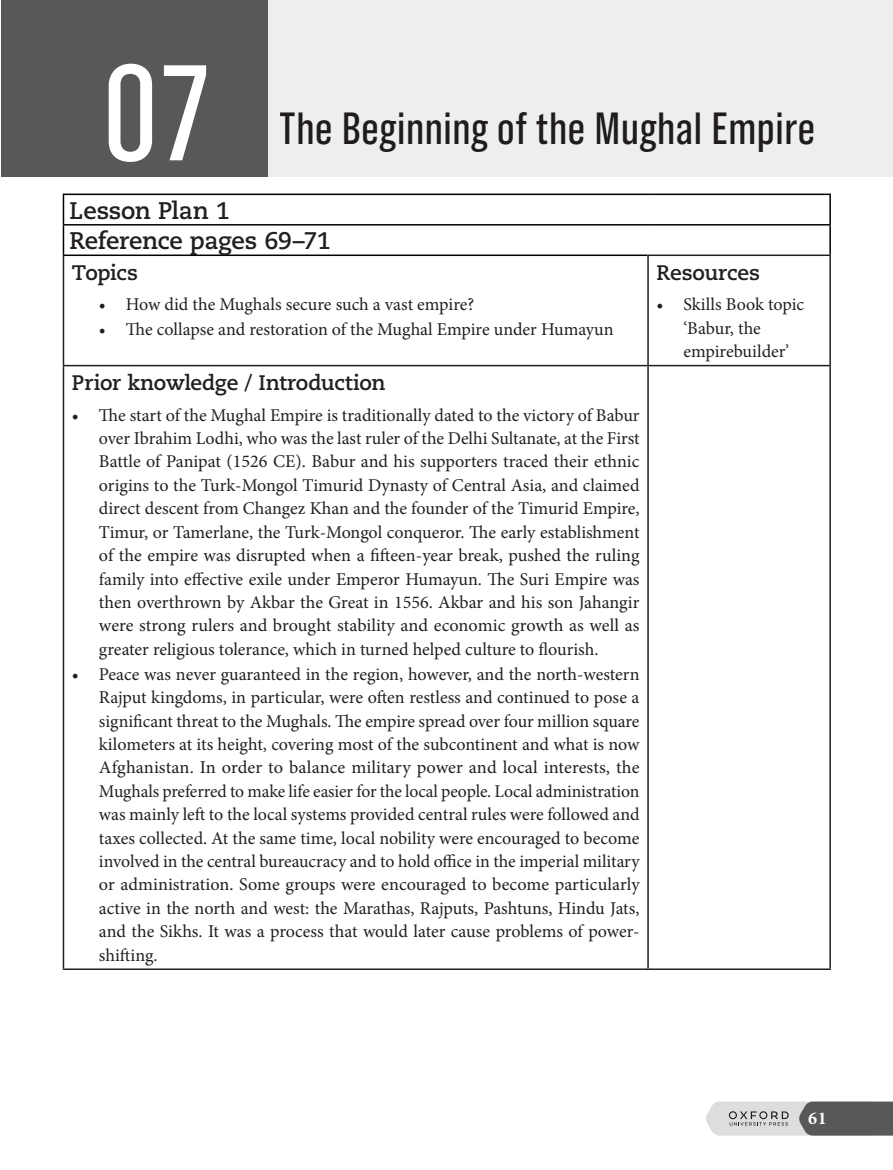
<style>
.page{position:relative;width:893px;height:1170px;background:#fff}
.page>*{position:absolute;margin:0;border:0;box-sizing:border-box;transform-origin:0 0}
.Ch_No{font:135.6px "Grotzec Head Condensed";color:#fff}
.t1{font:45px "Grotzec Head Condensed";color:#231f20}
.Heading_1{font:700 24px "Caecilia LT Std";letter-spacing:-.015em;color:#231f20}
.Heading_2{font:700 21px "Caecilia LT Std";letter-spacing:-.01em;color:#231f20}
.t2{font:18px/23.4px "Minion Pro";color:#231f20;text-align:justify}
.t3{font:700 18px "Minion Pro";color:#fff}
</style>
<div class="page">
<div style="left:1px;top:0;width:269px;height:177px;background:#57585a"></div>
<div style="left:268px;top:0;width:625px;height:177px;background:#eeeeef"></div>
<hr style="left:63px;top:256px;width:1px;height:109px;background:#231f20">
<hr style="left:63px;top:365px;width:585px;height:1px;background:#231f20">
<hr style="left:63px;top:366px;width:1px;height:602px;background:#231f20">
<hr style="left:63px;top:968px;width:585px;height:1px;background:#231f20">
<hr style="left:648px;top:968px;width:183px;height:1px;background:#231f20">
<hr style="left:647px;top:254px;width:184px;height:2px;background:#231f20">
<hr style="left:647px;top:256px;width:2px;height:109px;background:#231f20">
<hr style="left:829px;top:256px;width:2px;height:109px;background:#231f20">
<hr style="left:648px;top:365px;width:183px;height:1px;background:#231f20">
<hr style="left:647px;top:366px;width:2px;height:602px;background:#231f20">
<hr style="left:829px;top:366px;width:2px;height:602px;background:#231f20">
<hr style="left:63px;top:193px;width:585px;height:2px;background:#000">
<hr style="left:648px;top:193px;width:183px;height:2px;background:#000">
<hr style="left:829px;top:195px;width:2px;height:29px;background:#000">
<hr style="left:63px;top:224px;width:585px;height:1px;background:#000">
<svg style="left:63px;top:195px;width:1px;height:59px"></svg>
<hr style="left:648px;top:224px;width:183px;height:1px;background:#000">
<hr style="left:829px;top:225px;width:2px;height:29px;background:#000">
<hr style="left:63px;top:254px;width:584px;height:2px;background:#000">
<svg style="left:706px;top:1101px;width:187px;height:34px;background:#98989a"></svg>
<p class="Ch_No" style="left:103px;top:36px;width:111px">07</p>
<h2 class="t1" style="left:280px;top:103px;width:537px">The Beginning of the Mughal Empire</h2>
<p class="Heading_1" style="left:69px;top:196px;width:162px">Lesson Plan 1</p>
<p class="Heading_1" style="left:69px;top:227px;width:263px">Reference pages 69–71</p>
<p class="Heading_2" style="left:72px;top:260px;width:67px">Topics</p>
<p class="t2" style="left:99px;top:293px;width:377px">• How did the Mughals secure such a vast empire?</p>
<p class="t2" style="left:99px;top:318px;width:516px">• The collapse and restoration of the Mughal Empire under Humayun</p>
<p class="Heading_2" style="left:72px;top:370px;width:315px">Prior knowledge / Introduction</p>
<p class="t2" style="left:99px;top:403px;width:542px;text-indent:-27px">• The start of the Mughal Empire is traditionally dated to the victory of Babur over Ibrahim Lodhi, who was the last ruler of the Delhi Sultanate, at the First Battle of Panipat (1526 CE). Babur and his supporters traced their ethnic origins to the Turk-Mongol Timurid Dynasty of Central Asia, and claimed direct descent from Changez Khan and the founder of the Timurid Empire, Timur, or Tamerlane, the Turk-Mongol conqueror. The early establishment of the empire was disrupted when a fifteen-year break, pushed the ruling family into effective exile under Emperor Humayun. The Suri Empire was then overthrown by Akbar the Great in 1556. Akbar and his son Jahangir were strong rulers and brought stability and economic growth as well as greater religious tolerance, which in turned helped culture to flourish.</p>
<p class="t2" style="left:99px;top:662px;width:542px;text-indent:-27px">• Peace was never guaranteed in the region, however, and the north-western Rajput kingdoms, in particular, were often restless and continued to pose a significant threat to the Mughals. The empire spread over four million square kilometers at its height, covering most of the subcontinent and what is now Afghanistan. In order to balance military power and local interests, the Mughals preferred to make life easier for the local people. Local administration was mainly left to the local systems provided central rules were followed and taxes collected. At the same time, local nobility were encouraged to become involved in the central bureaucracy and to hold office in the imperial military or administration. Some groups were encouraged to become particularly active in the north and west: the Marathas, Rajputs, Pashtuns, Hindu Jats, and the Sikhs. It was a process that would later cause problems of power&shy;shifting.</p>
<p class="Heading_2" style="left:657px;top:260px;width:105px">Resources</p>
<p class="t2" style="left:684px;top:293px;width:122px;text-align:left;text-indent:-27px">• Skills Book topic ‘Babur, the empirebuilder’</p>
<p class="t3" style="left:808px;top:1105px;width:20px">61</p>
</div>
